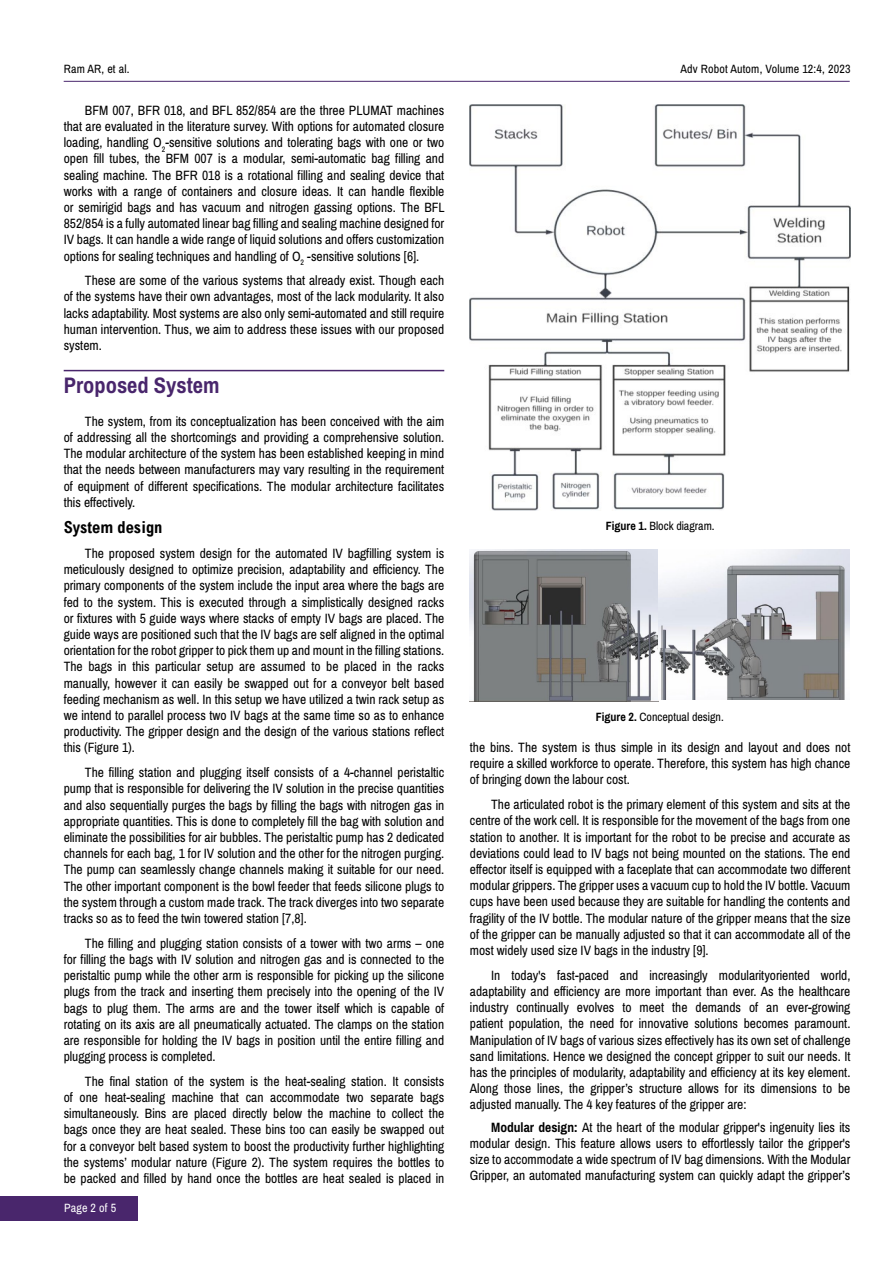
<style>
.page{position:relative;width:893px;height:1263px;background:#fff}
.page>*{position:absolute;margin:0;border:0;box-sizing:border-box;transform-origin:0 0}
.t1{font:700 22.5px "Archivo Narrow";color:#49266c}
.t2{font:700 condensed 16.5px "Arial";color:#000}
.t3{font:13.5px/16.2px "Archivo Narrow";color:#000;text-align:justify}
.t4{font:12px "Archivo Narrow";color:#000}
.t5{font:12px "Archivo Narrow";letter-spacing:.015em;color:#fff}
.s1{font-weight:700}
</style>
<div class="page">
<hr style="left:64px;top:81px;width:786px;height:1px;background:#49266c">
<div style="left:0;top:1196px;width:137px;height:24px;background:#49266c"></div>
<hr style="left:64px;top:370px;width:380px;height:1px;background:#49266c">
<img style="left:470px;top:105px;width:380px;height:405px">
<img style="left:470px;top:550px;width:189px;height:151px">
<img style="left:659px;top:550px;width:191px;height:149px">
<p class="t4" style="left:64px;top:61px;width:67px">Ram AR, et al.</p>
<p class="t4" style="left:680px;top:61px;width:172px">Adv Robot Autom, Volume 12:4, 2023</p>
<p class="t3" style="left:64px;top:102px;width:382px;text-indent:21px">BFM 007, BFR 018, and BFL 852/854 are the three PLUMAT machines that are evaluated in the literature survey. With options for automated closure loading, handling O<sub>2</sub>-sensitive solutions and tolerating bags with one or two open fill tubes, the BFM 007 is a modular, semi-automatic bag filling and sealing machine. The BFR 018 is a rotational filling and sealing device that works with a range of containers and closure ideas. It can handle flexible or semirigid bags and has vacuum and nitrogen gassing options. The BFL 852/854 is a fully automated linear bag filling and sealing machine designed for IV bags. It can handle a wide range of liquid solutions and offers customization options for sealing techniques and handling of O<sub>2</sub> -sensitive solutions [6].</p>
<p class="t3" style="left:64px;top:273px;width:382px;text-indent:21px">These are some of the various systems that already exist. Though each of the systems have their own advantages, most of the lack modularity. It also lacks adaptability. Most systems are also only semi-automated and still require human intervention. Thus, we aim to address these issues with our proposed system.</p>
<h1 class="t1" style="left:64px;top:371px;width:157px">Proposed System</h1>
<p class="t3" style="left:64px;top:413px;width:382px;text-indent:21px">The system, from its conceptualization has been conceived with the aim of addressing all the shortcomings and providing a comprehensive solution.<br>The modular architecture of the system has been established keeping in mind that the needs between manufacturers may vary resulting in the requirement of equipment of different specifications. The modular architecture facilitates this effectively.</p>
<p class="t2" style="left:64px;top:518px;width:100px">System design</p>
<p class="t3" style="left:64px;top:545px;width:382px;text-indent:21px">The proposed system design for the automated IV bagfilling system is meticulously designed to optimize precision, adaptability and efficiency. The primary components of the system include the input area where the bags are fed to the system. This is executed through a simplistically designed racks or fixtures with 5 guide ways where stacks of empty IV bags are placed. The guide ways are positioned such that the IV bags are self aligned in the optimal orientation for the robot gripper to pick them up and mount in the filling stations.<br>The bags in this particular setup are assumed to be placed in the racks manually, however it can easily be swapped out for a conveyor belt based feeding mechanism as well. In this setup we have utilized a twin rack setup as we intend to parallel process two IV bags at the same time so as to enhance productivity. The gripper design and the design of the various stations reflect this (Figure 1).</p>
<p class="t3" style="left:64px;top:765px;width:382px;text-indent:21px">The filling station and plugging itself consists of a 4-channel peristaltic pump that is responsible for delivering the IV solution in the precise quantities and also sequentially purges the bags by filling the bags with nitrogen gas in appropriate quantities. This is done to completely fill the bag with solution and eliminate the possibilities for air bubbles. The peristaltic pump has 2 dedicated channels for each bag, 1 for IV solution and the other for the nitrogen purging.<br>The pump can seamlessly change channels making it suitable for our need.<br>The other important component is the bowl feeder that feeds silicone plugs to the system through a custom made track. The track diverges into two separate tracks so as to feed the twin towered station [7,8].</p>
<p class="t3" style="left:64px;top:935px;width:382px;text-indent:21px">The filling and plugging station consists of a tower with two arms – one for filling the bags with IV solution and nitrogen gas and is connected to the peristaltic pump while the other arm is responsible for picking up the silicone plugs from the track and inserting them precisely into the opening of the IV bags to plug them. The arms are and the tower itself which is capable of rotating on its axis are all pneumatically actuated. The clamps on the station are responsible for holding the IV bags in position until the entire filling and plugging process is completed.</p>
<p class="t3" style="left:64px;top:1073px;width:382px;text-indent:21px">The final station of the system is the heat-sealing station. It consists of one heat-sealing machine that can accommodate two separate bags simultaneously. Bins are placed directly below the machine to collect the bags once they are heat sealed. These bins too can easily be swapped out for a conveyor belt based system to boost the productivity further highlighting the systems’ modular nature (Figure 2). The system requires the bottles to be packed and filled by hand once the bottles are heat sealed is placed in</p>
<p class="t5" style="left:64px;top:1201px;width:54px">Page 2 of 5</p>
<p class="t4" style="left:606px;top:519px;width:110px"><span class="s1">Figure 1.</span> Block diagram.</p>
<p class="t4" style="left:596px;top:709px;width:129px"><span class="s1">Figure 2.</span> Conceptual design.</p>
<p class="t3" style="left:470px;top:739px;width:382px">the bins. The system is thus simple in its design and layout and does not require a skilled workforce to operate. Therefore, this system has high chance of bringing down the labour cost.</p>
<p class="t3" style="left:470px;top:797px;width:382px;text-indent:21px">The articulated robot is the primary element of this system and sits at the centre of the work cell. It is responsible for the movement of the bags from one station to another. It is important for the robot to be precise and accurate as deviations could lead to IV bags not being mounted on the stations. The end effector itself is equipped with a faceplate that can accommodate two different modular grippers. The gripper uses a vacuum cup to hold the IV bottle. Vacuum cups have been used because they are suitable for handling the contents and fragility of the IV bottle. The modular nature of the gripper means that the size of the gripper can be manually adjusted so that it can accommodate all of the most widely used size IV bags in the industry [9].</p>
<p class="t3" style="left:470px;top:967px;width:382px;text-indent:21px">In today's fast-paced and increasingly modularityoriented world, adaptability and efficiency are more important than ever. As the healthcare industry continually evolves to meet the demands of an ever-growing patient population, the need for innovative solutions becomes paramount.<br>Manipulation of IV bags of various sizes effectively has its own set of challenge sand limitations. Hence we designed the concept gripper to suit our needs. It has the principles of modularity, adaptability and efficiency at its key element.<br>Along those lines, the gripper’s structure allows for its dimensions to be adjusted manually. The 4 key features of the gripper are:</p>
<p class="t3" style="left:470px;top:1119px;width:382px;text-indent:21px"><span class="s1">Modular design:</span> At the heart of the modular gripper's ingenuity lies its modular design. This feature allows users to effortlessly tailor the gripper's size to accommodate a wide spectrum of IV bag dimensions. With the Modular Gripper, an automated manufacturing system can quickly adapt the gripper’s</p>
</div>
